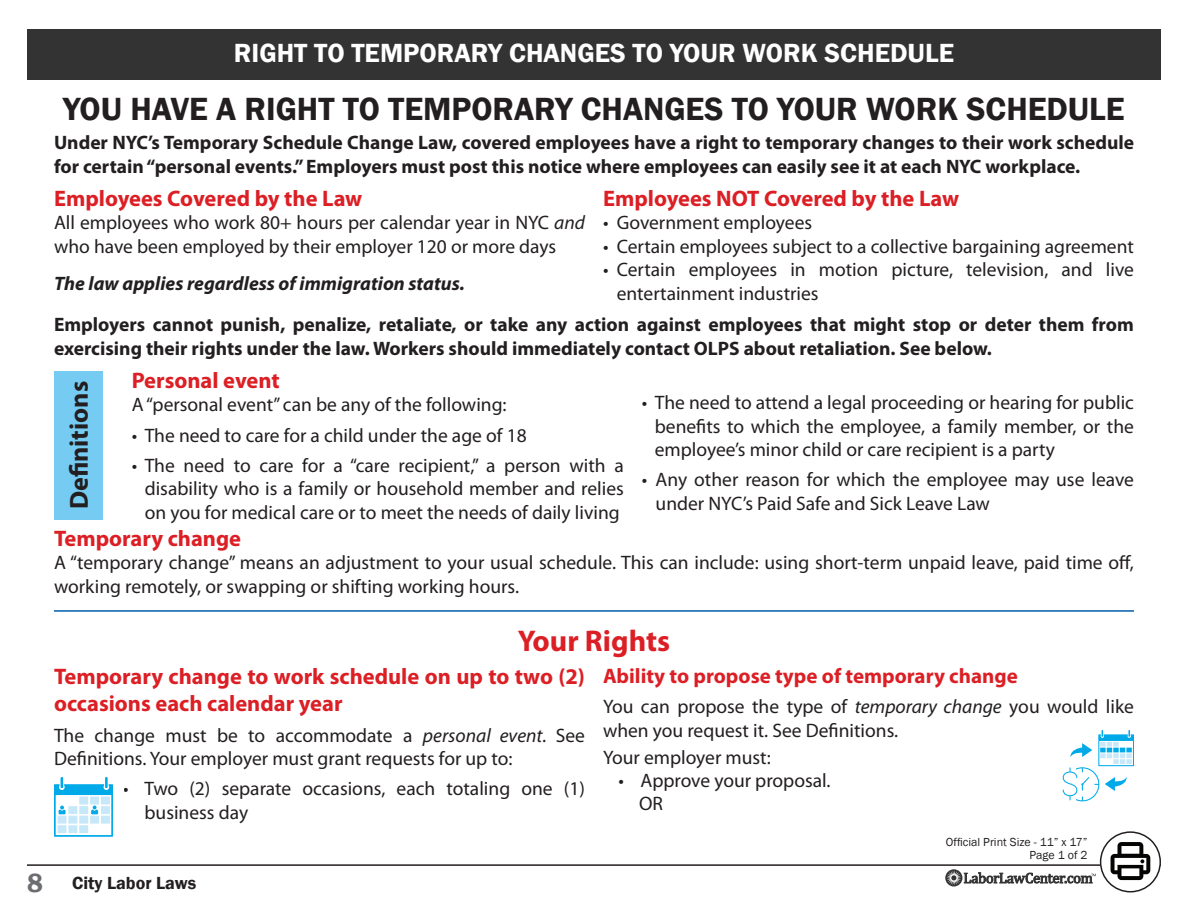
<style>
.page{position:relative;width:1188px;height:918px;background:#fff}
.page>*{position:absolute;margin:0;border:0;box-sizing:border-box;transform-origin:0 0}
.t1{font:600 33px "Franklin Gothic";color:#231f20}
.t2{font:700 30px "Myriad Pro";color:#db1f25}
.t3{font:600 27px "Franklin Gothic";color:#fff}
.t4{font:700 26.1px "Myriad Pro";color:#231f20}
.t5{font:700 22.5px/27px "Myriad Pro";color:#db1f25}
.t6{font:700 21px "Myriad Pro";color:#db1f25}
.t7{font:19.5px/23.4px "Myriad Pro";color:#231f20}
.t8{font:700 19.5px/23.4px "Myriad Pro";color:#231f20}
.t9{font:italic 700 19.5px "Myriad Pro";color:#231f20}
.t10{font:600 18px "Franklin Gothic";color:#231f20}
.t11{font:12px "Franklin Gothic";color:#231f20}
.s1{font-style:italic}
.s2{font-size:27px;color:#6c6d70}
</style>
<div class="page">
<hr style="left:27px;top:864px;width:1134px;height:2px;background:#231f20">
<svg style="left:945px;top:831px;width:216px;height:62px"></svg>
<div style="left:27px;top:29px;width:1134px;height:50px;background:#323332"></div>
<hr style="left:54px;top:610px;width:1080px;height:2px;background:#015dab">
<div style="left:54px;top:371px;width:48px;height:148px;background:#75cbf2"></div>
<svg style="left:54px;top:777px;width:59px;height:60px"></svg>
<svg style="left:1063px;top:730px;width:71px;height:71px"></svg>
<p class="t3" style="left:234px;top:37px;width:722px">RIGHT TO TEMPORARY CHANGES TO YOUR WORK SCHEDULE</p>
<p class="t1" style="left:63px;top:88px;width:1063px">YOU HAVE A RIGHT TO TEMPORARY CHANGES TO YOUR WORK SCHEDULE</p>
<p class="t8" style="left:54px;top:130px;width:1082px">Under NYC’s Temporary Schedule Change Law, covered employees have a right to temporary changes to their work schedule for certain “personal events.” Employers must post this notice where employees can easily see it at each NYC workplace.</p>
<p class="t5" style="left:54px;top:184px;width:310px">Employees Covered by the Law</p>
<p class="t7" style="left:54px;top:211px;width:533px">All employees who work 80+ hours per calendar year in NYC <span class="s1">and </span>who have been employed by their employer 120 or more days</p>
<p class="t9" style="left:54px;top:270px;width:412px">The law applies regardless of immigration status.</p>
<p class="t5" style="left:603px;top:184px;width:358px">Employees NOT Covered by the Law</p>
<p class="t7" style="left:603px;top:211px;width:211px">• Government employees</p>
<p class="t7" style="left:603px;top:234px;width:532px">• Certain employees subject to a collective bargaining agreement</p>
<p class="t7" style="left:617px;top:258px;width:519px;text-indent:-14px">• Certain employees in motion picture, television, and live entertainment industries</p>
<p class="t8" style="left:54px;top:312px;width:1081px">Employers cannot punish, penalize, retaliate, or take any action against employees that might stop or deter them from exercising their rights under the law. Workers should immediately contact OLPS about retaliation. See below.</p>
<p class="t4" style="left:62px;top:509px;width:130px;rotate:-90deg">Definitions</p>
<p class="t5" style="left:132px;top:366px;width:150px">Personal event</p>
<p class="t7" style="left:132px;top:393px;width:376px">A “personal event” can be any of the following:</p>
<p class="t7" style="left:132px;top:423px;width:396px">• The need to care for a child under the age of 18</p>
<p class="t7" style="left:145px;top:453px;width:481px;text-align:justify;text-indent:-13px">• The need to care for a “care recipient,” a person with a disability who is a family or household member and relies on you for medical care or to meet the needs of daily living</p>
<p class="t7" style="left:655px;top:391px;width:481px;text-align:justify;text-indent:-13px">• The need to attend a legal proceeding or hearing for public benefits to which the employee, a family member, or the employee’s minor child or care recipient is a party</p>
<p class="t7" style="left:642px;top:468px;width:494px">• Any other reason for which the employee may use leave</p>
<p class="t7" style="left:656px;top:491px;width:336px">under NYC’s Paid Safe and Sick Leave Law</p>
<p class="t5" style="left:54px;top:524px;width:189px">Temporary change</p>
<p class="t7" style="left:54px;top:551px;width:1082px">A “temporary change” means an adjustment to your usual schedule. This can include: using short-term unpaid leave, paid time off, working remotely, or swapping or shifting working hours.</p>
<p class="t2" style="left:518px;top:621px;width:154px">Your Rights</p>
<p class="t5" style="left:54px;top:663px;width:533px">Temporary change to work schedule on up to two (2) occasions each calendar year</p>
<p class="t7" style="left:54px;top:723px;width:533px">The change must be to accommodate a <span class="s1">personal event.</span> See<br>Definitions. Your employer must grant requests for up to:</p>
<p class="t7" style="left:145px;top:777px;width:442px;text-indent:-21px">• Two (2) separate occasions, each totaling one (1) business day</p>
<p class="t10" style="left:27px;top:872px;width:171px"><span class="s2">8</span> City Labor Laws</p>
<p class="t6" style="left:603px;top:663px;width:416px">Ability to propose type of temporary change</p>
<p class="t7" style="left:603px;top:695px;width:533px">You can propose the type of <span class="s1">temporary change</span> you would like when you request it. See Definitions.</p>
<p class="t7" style="left:603px;top:745px;width:169px">Your employer must:</p>
<p class="t7" style="left:618px;top:769px;width:214px">• Approve your proposal.</p>
<p class="t7" style="left:639px;top:792px;width:25px">OR</p>
<p class="t11" style="left:946px;top:834px;width:143px">Official Print Size - 11” x 17”</p>
<p class="t11" style="left:1030px;top:848px;width:60px">Page 1 of 2</p>
</div>
